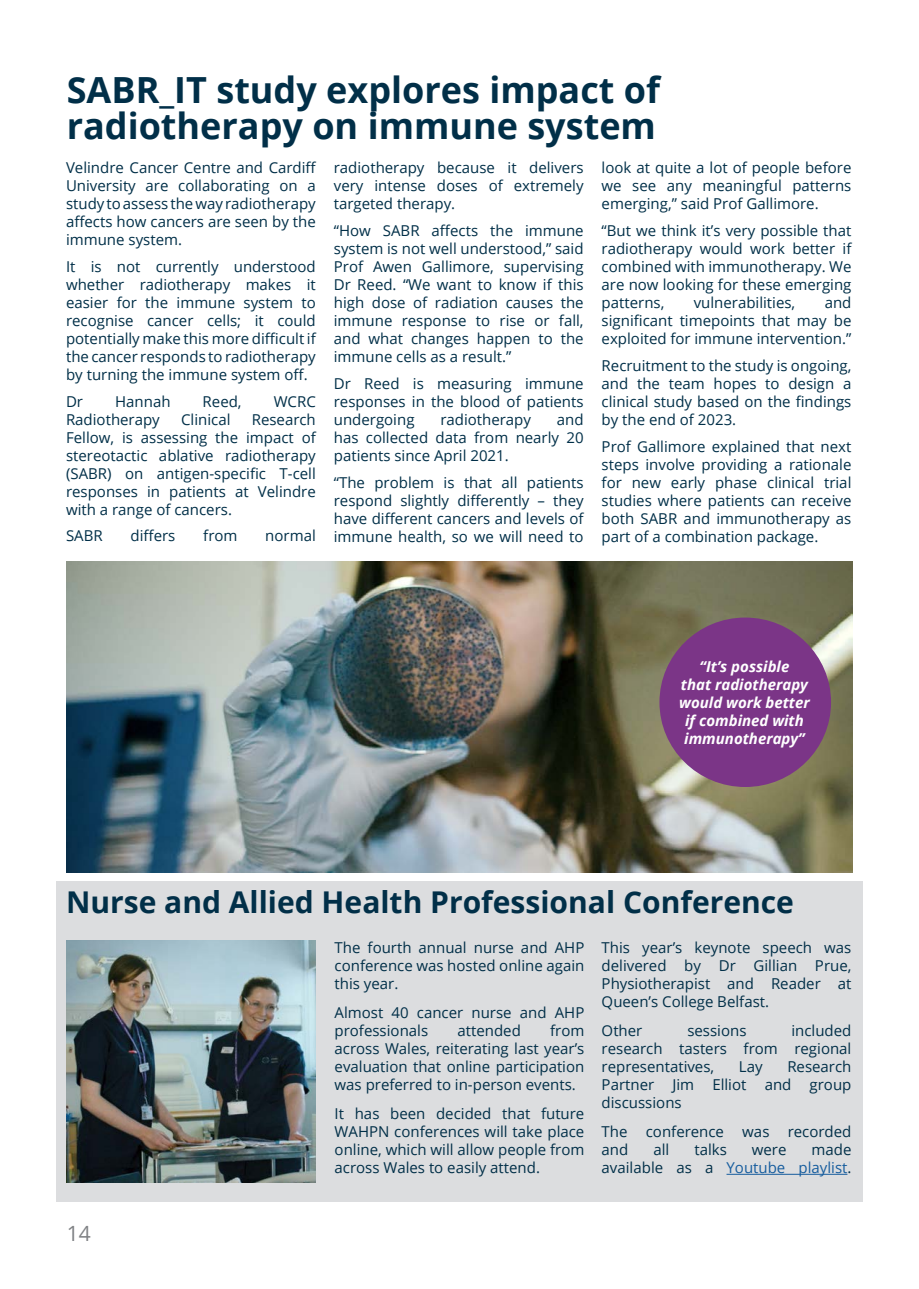
<style>
.page{position:relative;width:919px;height:1289px;background:#fff}
.page>*{position:absolute;margin:0;border:0;box-sizing:border-box;transform-origin:0 0}
.t1{font:700 36px/36px "Open Sans";color:#012f48}
.t2{font:700 30px "Open Sans";color:#012f48}
.t3{font:21px "Open Sans";color:#808285}
.Booklet_grey_text{font:15px/18px "Open Sans";color:#012f48;text-align:justify}
.Booklet_grey_text-2{font:italic 700 15px/18px "Open Sans";color:#fff;text-align:center}
.s1{color:#175d9e}
</style>
<div class="page">
<div style="left:56px;top:881px;width:806px;height:320px;background:#dcdddf"></div>
<img style="left:66px;top:561px;width:786px;height:311px">
<div style="left:659px;top:617px;width:172px;height:170px;background:#7b3587;border-radius:50%"></div>
<img style="left:66px;top:940px;width:250px;height:241px">
<hr style="left:726px;top:1173px;width:121px;height:1px;background:#175d9e">
<p class="t1" style="left:67px;top:71px;width:594px">SABR_IT study explores impact of radiotherapy on immune system</p>
<p class="Booklet_grey_text" style="left:66px;top:158px;width:252px">Velindre Cancer Centre and Cardiff University are collaborating on a study to assess the way radiotherapy affects how cancers are seen by the immune system.</p>
<p class="Booklet_grey_text" style="left:66px;top:257px;width:251px">It is not currently understood whether radiotherapy makes it easier for the immune system to recognise cancer cells; it could potentially make this more difficult if the cancer responds to radiotherapy by turning the immune system off.</p>
<p class="Booklet_grey_text" style="left:66px;top:392px;width:19px">Dr</p>
<p class="Booklet_grey_text" style="left:115px;top:392px;width:57px">Hannah</p>
<p class="Booklet_grey_text" style="left:203px;top:392px;width:40px">Reed,</p>
<p class="Booklet_grey_text" style="left:274px;top:392px;width:44px">WCRC</p>
<p class="Booklet_grey_text" style="left:66px;top:410px;width:95px">Radiotherapy</p>
<p class="Booklet_grey_text" style="left:181px;top:410px;width:51px">Clinical</p>
<p class="Booklet_grey_text" style="left:601px;top:158px;width:251px">look at quite a lot of people before we see any meaningful patterns emerging,” said Prof Gallimore.</p>
<p class="Booklet_grey_text" style="left:601px;top:221px;width:251px">“But we think it’s very possible that radiotherapy would work better if combined with immunotherapy. We are now looking for these emerging patterns,</p>
<p class="Booklet_grey_text" style="left:334px;top:158px;width:251px">radiotherapy because it delivers very intense doses of extremely targeted therapy.</p>
<p class="Booklet_grey_text" style="left:334px;top:221px;width:251px">“How SABR affects the immune system is not well understood,” said Prof Awen Gallimore, supervising Dr Reed. “We want to know if this high dose of radiation causes the immune response to rise or fall, and what changes happen to the immune cells as a result.”</p>
<p class="Booklet_grey_text" style="left:334px;top:374px;width:251px">Dr Reed is measuring immune responses in the blood of patients undergoing</p>
<p class="Booklet_grey_text" style="left:601px;top:293px;width:251px;text-indent:223px">and significant timepoints that may be exploited for immune intervention.”</p>
<p class="Booklet_grey_text" style="left:601px;top:356px;width:251px">Recruitment to the study is ongoing, and the team hopes to design a clinical study based on the findings by the end of 2023.</p>
<p class="Booklet_grey_text" style="left:601px;top:437px;width:251px">Prof Gallimore explained that next steps involve providing a rationale for new early phase clinical trial studies where patients can receive both SABR and immunotherapy as part of a combination package.</p>
<p class="Booklet_grey_text" style="left:693px;top:293px;width:103px">vulnerabilities,</p>
<p class="Booklet_grey_text" style="left:66px;top:410px;width:251px;text-indent:186px">Research Fellow, is assessing the impact of stereotactic ablative radiotherapy (SABR) on antigen-specific T-cell responses in patients at Velindre with a range of cancers.</p>
<p class="Booklet_grey_text" style="left:66px;top:526px;width:38px">SABR</p>
<p class="Booklet_grey_text" style="left:131px;top:526px;width:46px">differs</p>
<p class="Booklet_grey_text" style="left:203px;top:526px;width:36px">from</p>
<p class="Booklet_grey_text" style="left:265px;top:526px;width:52px">normal</p>
<p class="Booklet_grey_text" style="left:334px;top:410px;width:251px;text-indent:223px">and has collected data from nearly 20 patients since April 2021.</p>
<p class="Booklet_grey_text" style="left:334px;top:473px;width:251px">“The problem is that all patients respond slightly differently – they have different cancers and levels of immune health, so we will need to</p>
<p class="Booklet_grey_text" style="left:440px;top:410px;width:92px">radiotherapy</p>
<p class="Booklet_grey_text-2" style="left:679px;top:657px;width:132px">“It’s possible<br>that radiotherapy would work better if combined with immunotherapy”</p>
<p class="t2" style="left:66px;top:881px;width:729px">Nurse and Allied Health Professional Conference</p>
<p class="Booklet_grey_text" style="left:334px;top:938px;width:251px">The fourth annual nurse and AHP conference was hosted online again this year.</p>
<p class="Booklet_grey_text" style="left:334px;top:1003px;width:251px">Almost 40 cancer nurse and AHP professionals</p>
<p class="Booklet_grey_text" style="left:601px;top:938px;width:251px">This year’s keynote speech was delivered by Dr Gillian Prue, Physiotherapist and Reader at Queen’s College Belfast.</p>
<p class="Booklet_grey_text" style="left:601px;top:1021px;width:42px">Other</p>
<p class="Booklet_grey_text" style="left:687px;top:1021px;width:61px">sessions</p>
<p class="Booklet_grey_text" style="left:334px;top:1021px;width:251px;text-indent:215px">from across Wales, reiterating last year’s evaluation that online participation was preferred to in-person events.</p>
<p class="Booklet_grey_text" style="left:334px;top:1104px;width:251px">It has been decided that future WAHPN conferences will take place online, which will allow people from across Wales to easily attend.</p>
<p class="Booklet_grey_text" style="left:601px;top:1021px;width:251px;text-indent:190px">included research tasters from regional representatives,</p>
<p class="Booklet_grey_text" style="left:457px;top:1021px;width:65px">attended</p>
<p class="Booklet_grey_text" style="left:601px;top:1057px;width:251px;text-indent:186px">Research Partner Jim Elliot and group discussions</p>
<p class="Booklet_grey_text" style="left:601px;top:1122px;width:251px">The conference was recorded and</p>
<p class="Booklet_grey_text" style="left:738px;top:1057px;width:25px">Lay</p>
<p class="Booklet_grey_text" style="left:601px;top:1140px;width:251px;text-align:right">made<br>available as a <span class="s1">Youtube playlist</span>.</p>
<p class="Booklet_grey_text" style="left:653px;top:1140px;width:17px">all</p>
<p class="Booklet_grey_text" style="left:694px;top:1140px;width:34px">talks</p>
<p class="Booklet_grey_text" style="left:751px;top:1140px;width:36px">were</p>
<h3 class="t3" style="left:67px;top:1219px;width:26px">14</h3>
</div>
